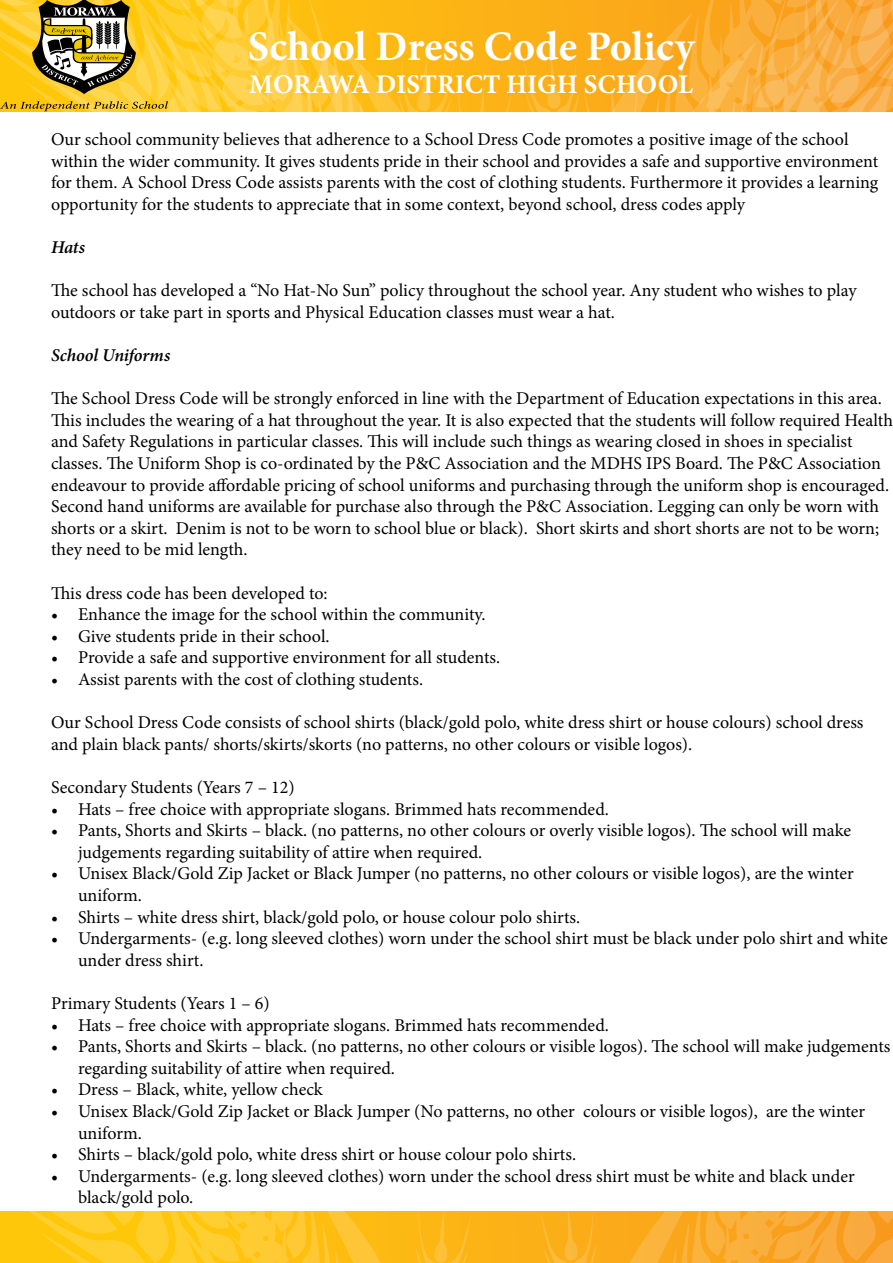
<style>
.page{position:relative;width:893px;height:1263px;background:#fff}
.page>*{position:absolute;margin:0;border:0;box-sizing:border-box;transform-origin:0 0}
.t1{font:700 42px "Minion Pro";color:#fff}
.t2{font:700 27px "Minion Pro";letter-spacing:-.005em;color:#fff}
.t3{font:18px/21.6px "Minion Pro";color:#000}
.t4{font:italic 600 18px "Minion Pro";letter-spacing:-.005em;color:#000}
</style>
<div class="page">
<svg style="left:530px;top:0;width:34px;height:111px;background:#fbb01b"></svg>
<svg style="left:0;top:0;width:530px;height:112px;background:#fdc225"></svg>
<svg style="left:564px;top:0;width:329px;height:112px;background:#f9ad32"></svg>
<div style="left:0;top:1212px;width:893px;height:51px;background:#fcb116"></div>
<svg style="left:0;top:1212px;width:471px;height:51px"></svg>
<svg style="left:541px;top:1212px;width:352px;height:51px"></svg>
<svg style="left:32px;top:0;width:104px;height:94px"></svg>
<svg style="left:0;top:101px;width:168px;height:10px;background:#d1a71c"></svg>
<h1 class="t1" style="left:248px;top:17px;width:448px">School Dress Code Policy</h1>
<h2 class="t2" style="left:249px;top:66px;width:445px">MORAWA DISTRICT HIGH SCHOOL</h2>
<p class="t3" style="left:51px;top:128px;width:829px">Our school community believes that adherence to a School Dress Code promotes a positive image of the school within the wider community. It gives students pride in their school and provides a safe and supportive environment for them. A School Dress Code assists parents with the cost of clothing students. Furthermore it provides a learning opportunity for the students to appreciate that in some context, beyond school, dress codes apply</p>
<p class="t4" style="left:51px;top:235px;width:35px">Hats</p>
<p class="t3" style="left:51px;top:280px;width:807px">The school has developed a “No Hat-No Sun” policy throughout the school year. Any student who wishes to play outdoors or take part in sports and Physical Education classes must wear a hat.</p>
<p class="t4" style="left:51px;top:343px;width:121px">School Uniforms</p>
<p class="t3" style="left:51px;top:388px;width:844px">The School Dress Code will be strongly enforced in line with the Department of Education expectations in this area.<br>This includes the wearing of a hat throughout the year. It is also expected that the students will follow required Health and Safety Regulations in particular classes. This will include such things as wearing closed in shoes in specialist classes. The Uniform Shop is co-ordinated by the P&amp;C Association and the MDHS IPS Board. The P&amp;C Association endeavour to provide affordable pricing of school uniforms and purchasing through the uniform shop is encouraged.<br>Second hand uniforms are available for purchase also through the P&amp;C Association. Legging can only be worn with shorts or a skirt. Denim is not to be worn to school blue or black). Short skirts and short shorts are not to be worn; they need to be mid length.</p>
<p class="t3" style="left:51px;top:582px;width:278px">This dress code has been developed to:</p>
<p class="t3" style="left:51px;top:604px;width:436px">• Enhance the image for the school within the community.</p>
<p class="t3" style="left:51px;top:625px;width:280px">• Give students pride in their school.</p>
<p class="t3" style="left:51px;top:647px;width:451px">• Provide a safe and supportive environment for all students.</p>
<p class="t3" style="left:51px;top:668px;width:374px">• Assist parents with the cost of clothing students.</p>
<p class="t3" style="left:51px;top:712px;width:814px">Our School Dress Code consists of school shirts (black/gold polo, white dress shirt or house colours) school dress and plain black pants/ shorts/skirts/skorts (no patterns, no other colours or visible logos).</p>
<p class="t3" style="left:51px;top:776px;width:245px">Secondary Students (Years 7 – 12)</p>
<p class="t3" style="left:51px;top:798px;width:559px">• Hats – free choice with appropriate slogans. Brimmed hats recommended.</p>
<p class="t3" style="left:78px;top:820px;width:775px;text-indent:-27px">• Pants, Shorts and Skirts – black. (no patterns, no other colours or overly visible logos). The school will make judgements regarding suitability of attire when required.</p>
<p class="t3" style="left:78px;top:863px;width:777px;text-indent:-27px">• Unisex Black/Gold Zip Jacket or Black Jumper (no patterns, no other colours or visible logos), are the winter uniform.</p>
<p class="t3" style="left:51px;top:906px;width:531px">• Shirts – white dress shirt, black/gold polo, or house colour polo shirts.</p>
<p class="t3" style="left:78px;top:928px;width:811px;text-indent:-27px">• Undergarments- (e.g. long sleeved clothes) worn under the school shirt must be black under polo shirt and white under dress shirt.</p>
<p class="t3" style="left:51px;top:992px;width:220px">Primary Students (Years 1 – 6)</p>
<p class="t3" style="left:51px;top:1014px;width:559px">• Hats – free choice with appropriate slogans. Brimmed hats recommended.</p>
<p class="t3" style="left:78px;top:1036px;width:814px;text-indent:-27px">• Pants, Shorts and Skirts – black. (no patterns, no other colours or visible logos). The school will make judgements regarding suitability of attire when required.</p>
<p class="t3" style="left:51px;top:1079px;width:273px">• Dress – Black, white, yellow check</p>
<p class="t3" style="left:78px;top:1100px;width:789px;text-indent:-27px">• Unisex Black/Gold Zip Jacket or Black Jumper (No patterns, no other colours or visible logos), are the winter uniform.</p>
<p class="t3" style="left:51px;top:1144px;width:527px">• Shirts – black/gold polo, white dress shirt or house colour polo shirts.</p>
<p class="t3" style="left:78px;top:1165px;width:778px;text-indent:-27px">• Undergarments- (e.g. long sleeved clothes) worn under the school dress shirt must be white and black under black/gold polo.</p>
</div>
